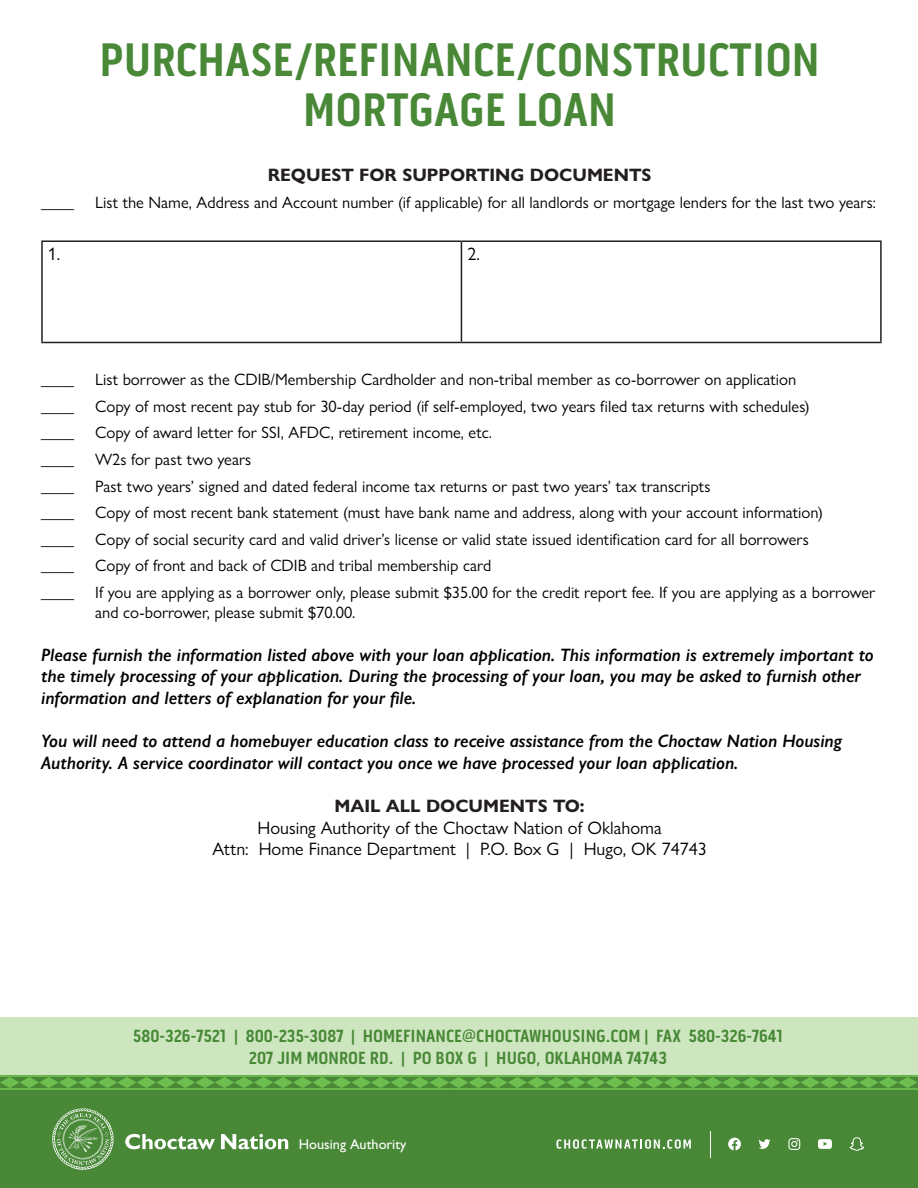
<style>
.page{position:relative;width:918px;height:1188px;background:#fff}
.page>*{position:absolute;margin:0;border:0;box-sizing:border-box;transform-origin:0 0}
.document_name{font:700 48px/49.5px "Pill Gothic 300 mg";color:#488837;text-align:center}
.emphasis{font:italic 600 18px/21.6px "Gill Sans Nova";color:#000}
.t1{font:700 18px/21.6px "Pill Gothic 300 mg";color:#488837;text-align:center}
.text{font:18px "Gill Sans Nova";color:#000}
.subheaders{font:700 18px "Gill Sans Nova";color:#231f20}
.checklist{font:16.5px/19.8px "Gill Sans Nova";color:#000}
.t2{font:14.25px "Gill Sans";color:#fff}
</style>
<div class="page">
<div style="left:0;top:1075px;width:918px;height:113px;background:#488837"></div>
<svg style="left:557px;top:1139px;width:134px;height:10px"></svg>
<svg style="left:849px;top:1137px;width:15px;height:14px"></svg>
<svg style="left:759px;top:1139px;width:11px;height:10px"></svg>
<svg style="left:788px;top:1138px;width:12px;height:12px"></svg>
<svg style="left:818px;top:1139px;width:14px;height:10px"></svg>
<svg style="left:728px;top:1138px;width:13px;height:12px"></svg>
<svg style="left:710px;top:1131px;width:1px;height:26px"></svg>
<svg style="left:0;top:1075px;width:918px;height:15px"></svg>
<div style="left:0;top:1017px;width:918px;height:58px;background:#cee6bf"></div>
<svg style="left:125px;top:1134px;width:90px;height:15px"></svg>
<svg style="left:221px;top:1134px;width:67px;height:15px"></svg>
<svg style="left:52px;top:1108px;width:62px;height:62px"></svg>
<hr style="left:41px;top:240px;width:420px;height:2px;background:#231f20">
<hr style="left:41px;top:242px;width:2px;height:100px;background:#231f20">
<hr style="left:461px;top:240px;width:421px;height:2px;background:#231f20">
<hr style="left:461px;top:242px;width:1px;height:100px;background:#231f20">
<hr style="left:880px;top:242px;width:2px;height:100px;background:#231f20">
<hr style="left:41px;top:342px;width:420px;height:1px;background:#231f20">
<hr style="left:461px;top:342px;width:421px;height:1px;background:#231f20">
<p class="document_name" style="left:100px;top:35px;width:722px">PURCHASE/REFINANCE/CONSTRUCTION<br>MORTGAGE LOAN</p>
<p class="subheaders" style="left:268px;top:164px;width:385px">REQUEST FOR SUPPORTING DOCUMENTS</p>
<p class="checklist" style="left:95px;top:192px;width:782px">List the Name, Address and Account number (if applicable) for all landlords or mortgage lenders for the last two years:</p>
<p class="text" style="left:48px;top:243px;width:14px">1.</p>
<p class="text" style="left:467px;top:243px;width:14px">2.</p>
<p class="checklist" style="left:95px;top:370px;width:703px">List borrower as the CDIB/Membership Cardholder and non-tribal member as co-borrower on application</p>
<p class="checklist" style="left:95px;top:396px;width:716px">Copy of most recent pay stub for 30-day period (if self-employed, two years filed tax returns with schedules)</p>
<p class="checklist" style="left:95px;top:423px;width:398px">Copy of award letter for SSI, AFDC, retirement income, etc.</p>
<p class="checklist" style="left:95px;top:449px;width:158px">W2s for past two years</p>
<p class="checklist" style="left:95px;top:476px;width:617px">Past two years’ signed and dated federal income tax returns or past two years’ tax transcripts</p>
<p class="checklist" style="left:95px;top:502px;width:729px">Copy of most recent bank statement (must have bank name and address, along with your account information)</p>
<p class="checklist" style="left:95px;top:529px;width:715px">Copy of social security card and valid driver’s license or valid state issued identification card for all borrowers</p>
<p class="checklist" style="left:95px;top:556px;width:398px">Copy of front and back of CDIB and tribal membership card</p>
<p class="checklist" style="left:95px;top:582px;width:781px">If you are applying as a borrower only, please submit $35.00 for the credit report fee. If you are applying as a borrower and co-borrower, please submit $70.00.</p>
<p class="emphasis" style="left:41px;top:644px;width:834px">Please furnish the information listed above with your loan application. This information is extremely important to the timely processing of your application. During the processing of your loan, you may be asked to furnish other information and letters of explanation for your file.</p>
<p class="emphasis" style="left:41px;top:730px;width:802px">You will need to attend a homebuyer education class to receive assistance from the Choctaw Nation Housing<br>Authority. A service coordinator will contact you once we have processed your loan application.</p>
<p class="subheaders" style="left:335px;top:795px;width:252px">MAIL ALL DOCUMENTS TO:</p>
<p class="text" style="left:258px;top:816px;width:406px">Housing Authority of the Choctaw Nation of Oklahoma</p>
<p class="text" style="left:213px;top:838px;width:496px">Attn: Home Finance Department | P.O. Box G | Hugo, OK 74743</p>
<p class="t1" style="left:133px;top:1025px;width:652px">580-326-7521 | 800-235-3087 | HOMEFINANCE@CHOCTAWHOUSING.COM | FAX 580-326-7641<br>207 JIM MONROE RD. | PO BOX G | HUGO, OKLAHOMA 74743</p>
<p class="t2" style="left:299px;top:1136px;width:109px">Housing Authority</p>
</div>
